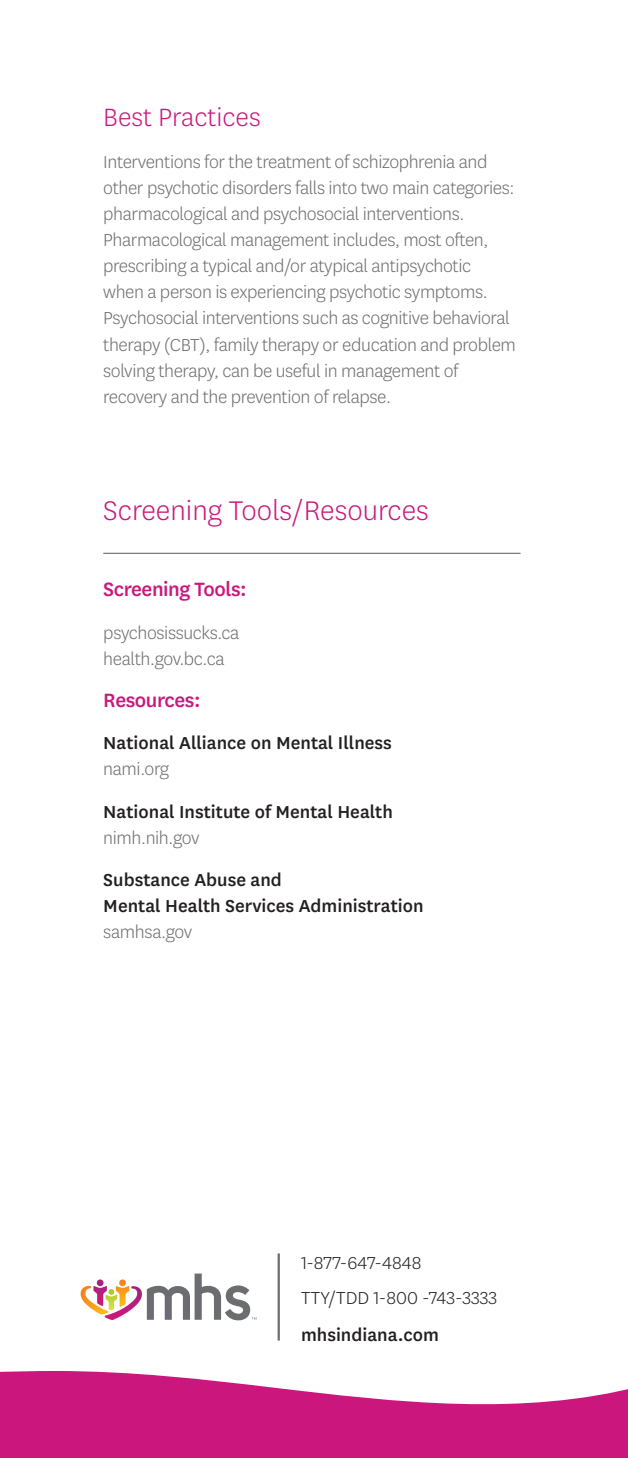
<style>
.page{position:relative;width:628px;height:1458px;background:#fff}
.page>*{position:absolute;margin:0;border:0;box-sizing:border-box;transform-origin:0 0}
.subhead{font:300 31.5px "Centene Sans";color:#cb177d}
.subhead-2{font:300 29.25px "Centene Sans";color:#cb177d}
.body_text{font:500 22.5px "Centene Sans";letter-spacing:-.02em;color:#cb177d}
.body_text-2{font:300 20.25px/26.1px "Centene Sans";letter-spacing:-.02em;color:#6c6d70}
.body_text-3{font:500 20.25px/26.1px "Centene Sans";color:#231f20}
.subhead-3{font:300 20.25px/35.1px "Centene Sans";color:#231f20}
.subhead-4{font:500 20.25px "Centene Sans";color:#231f20}
.s1{font-weight:300;color:#6c6d70}
</style>
<div class="page">
<svg style="left:0;top:1371px;width:628px;height:87px;fill:#cb177d"></svg>
<hr style="left:103px;top:553px;width:417px;height:1px;background:#6c6d70">
<svg style="left:80px;top:1274px;width:176px;height:46px"></svg>
<hr style="left:278px;top:1253px;width:2px;height:88px;background:#6e6e6e">
<p class="subhead-2" style="left:103px;top:98px;width:159px">Best Practices</p>
<p class="body_text-2" style="left:103px;top:148px;width:414px">Interventions for the treatment of schizophrenia and other psychotic disorders falls into two main categories: pharmacological and psychosocial interventions.<br>Pharmacological management includes, most often, prescribing a typical and/or atypical antipsychotic when a person is experiencing psychotic symptoms.<br>Psychosocial interventions such as cognitive behavioral therapy (CBT), family therapy or education and problem solving therapy, can be useful in management of recovery and the prevention of relapse.</p>
<p class="subhead" style="left:103px;top:491px;width:327px">Screening Tools/Resources</p>
<p class="body_text" style="left:103px;top:574px;width:145px">Screening Tools:</p>
<p class="body_text-2" style="left:103px;top:619px;width:138px">psychosissucks.ca health.gov.bc.ca</p>
<p class="body_text" style="left:103px;top:685px;width:99px">Resources:</p>
<p class="body_text-3" style="left:103px;top:729px;width:290px">National Alliance on Mental Illness <span class="s1">nami.org</span></p>
<p class="body_text-3" style="left:103px;top:797px;width:291px">National Institute of Mental Health <span class="s1">nimh.nih.gov</span></p>
<p class="body_text-3" style="left:103px;top:866px;width:322px">Substance Abuse and<br>Mental Health Services Administration <span class="s1">samhsa.gov</span></p>
<p class="subhead-3" style="left:301px;top:1244px;width:198px">1-877-647-4848<br>TTY/TDD 1-800 -743-3333</p>
<p class="subhead-4" style="left:301px;top:1321px;width:139px">mhsindiana.com</p>
</div>
